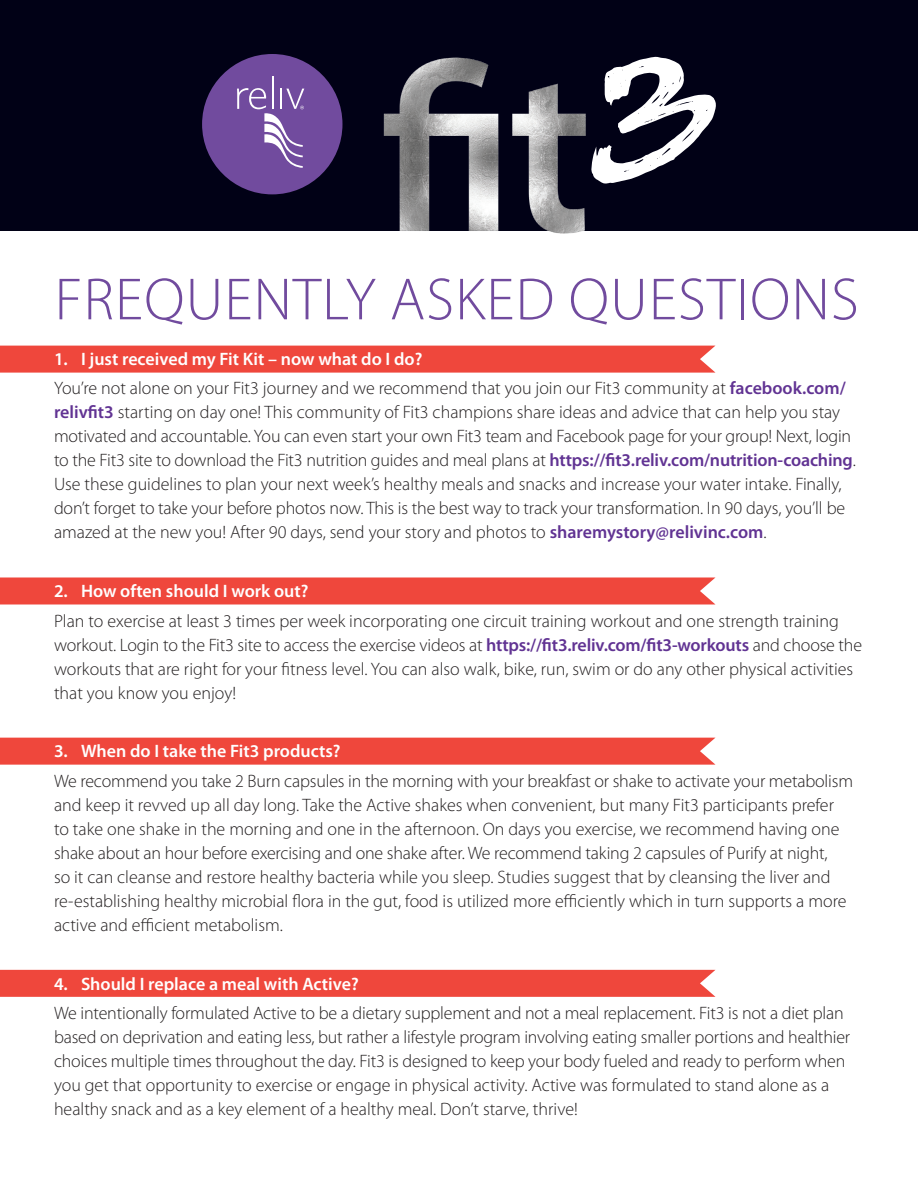
<style>
.page{position:relative;width:918px;height:1188px;background:#fff}
.page>*{position:absolute;margin:0;border:0;box-sizing:border-box;transform-origin:0 0}
.t1{font:300 60px "Myriad Pro";letter-spacing:.02em;color:#714b9e}
.t2{font:300 18px/24px "Myriad Pro";color:#231f20}
.t3{font:600 18px "Myriad Pro";color:#fff}
.s1{font-weight:600;color:#613393}
</style>
<div class="page">
<div style="left:0;top:346px;width:716px;height:27px;background:#ef473c"></div>
<div style="left:0;top:578px;width:716px;height:27px;background:#ef473c"></div>
<div style="left:0;top:738px;width:716px;height:27px;background:#ef473c"></div>
<div style="left:0;top:970px;width:716px;height:27px;background:#ef473c"></div>
<div style="left:0;top:0;width:918px;height:230px;background:#010116"></div>
<img style="left:368px;top:57px;width:235px;height:177px">
<svg style="left:590px;top:56px;width:126px;height:128px"></svg>
<div style="left:202px;top:54px;width:140px;height:140px;background:#714b9e;border-radius:50%"></div>
<hr style="left:272px;top:77px;width:2px;height:32px;background:#fff">
<svg style="left:237px;top:88px;width:67px;height:80px"></svg>
<p class="t1" style="left:55px;top:263px;width:806px">FREQUENTLY ASKED QUESTIONS</p>
<p class="t3" style="left:54px;top:347px;width:370px">1. I just received my Fit Kit – now what do I do?</p>
<p class="t2" style="left:54px;top:376px;width:803px">You’re not alone on your Fit3 journey and we recommend that you join our Fit3 community at <span class="s1">facebook.com/ relivfit3</span> starting on day one! This community of Fit3 champions share ideas and advice that can help you stay motivated and accountable. You can even start your own Fit3 team and Facebook page for your group! Next, login to the Fit3 site to download the Fit3 nutrition guides and meal plans at <span class="s1">https://fit3.reliv.com/nutrition-coaching</span>.<br>Use these guidelines to plan your next week’s healthy meals and snacks and increase your water intake. Finally, don’t forget to take your before photos now. This is the best way to track your transformation. In 90 days, you’ll be amazed at the new you! After 90 days, send your story and photos to <span class="s1">sharemystory@relivinc.com</span>.</p>
<p class="t3" style="left:54px;top:580px;width:256px">2. How often should I work out?</p>
<p class="t2" style="left:54px;top:608px;width:810px">Plan to exercise at least 3 times per week incorporating one circuit training workout and one strength training workout. Login to the Fit3 site to access the exercise videos at <span class="s1">https://fit3.reliv.com/fit3-workouts</span> and choose the workouts that are right for your fitness level. You can also walk, bike, run, swim or do any other physical activities that you know you enjoy!</p>
<p class="t3" style="left:54px;top:740px;width:288px">3. When do I take the Fit3 products?</p>
<p class="t2" style="left:54px;top:769px;width:801px">We recommend you take 2 Burn capsules in the morning with your breakfast or shake to activate your metabolism and keep it revved up all day long. Take the Active shakes when convenient, but many Fit3 participants prefer to take one shake in the morning and one in the afternoon. On days you exercise, we recommend having one shake about an hour before exercising and one shake after. We recommend taking 2 capsules of Purify at night,<br>so it can cleanse and restore healthy bacteria while you sleep. Studies suggest that by cleansing the liver and re-establishing healthy microbial flora in the gut, food is utilized more efficiently which in turn supports a more active and efficient metabolism.</p>
<p class="t3" style="left:54px;top:972px;width:306px">4. Should I replace a meal with Active?</p>
<p class="t2" style="left:54px;top:1001px;width:798px">We intentionally formulated Active to be a dietary supplement and not a meal replacement. Fit3 is not a diet plan based on deprivation and eating less, but rather a lifestyle program involving eating smaller portions and healthier choices multiple times throughout the day. Fit3 is designed to keep your body fueled and ready to perform when you get that opportunity to exercise or engage in physical activity. Active was formulated to stand alone as a healthy snack and as a key element of a healthy meal. Don’t starve, thrive!</p>
</div>
